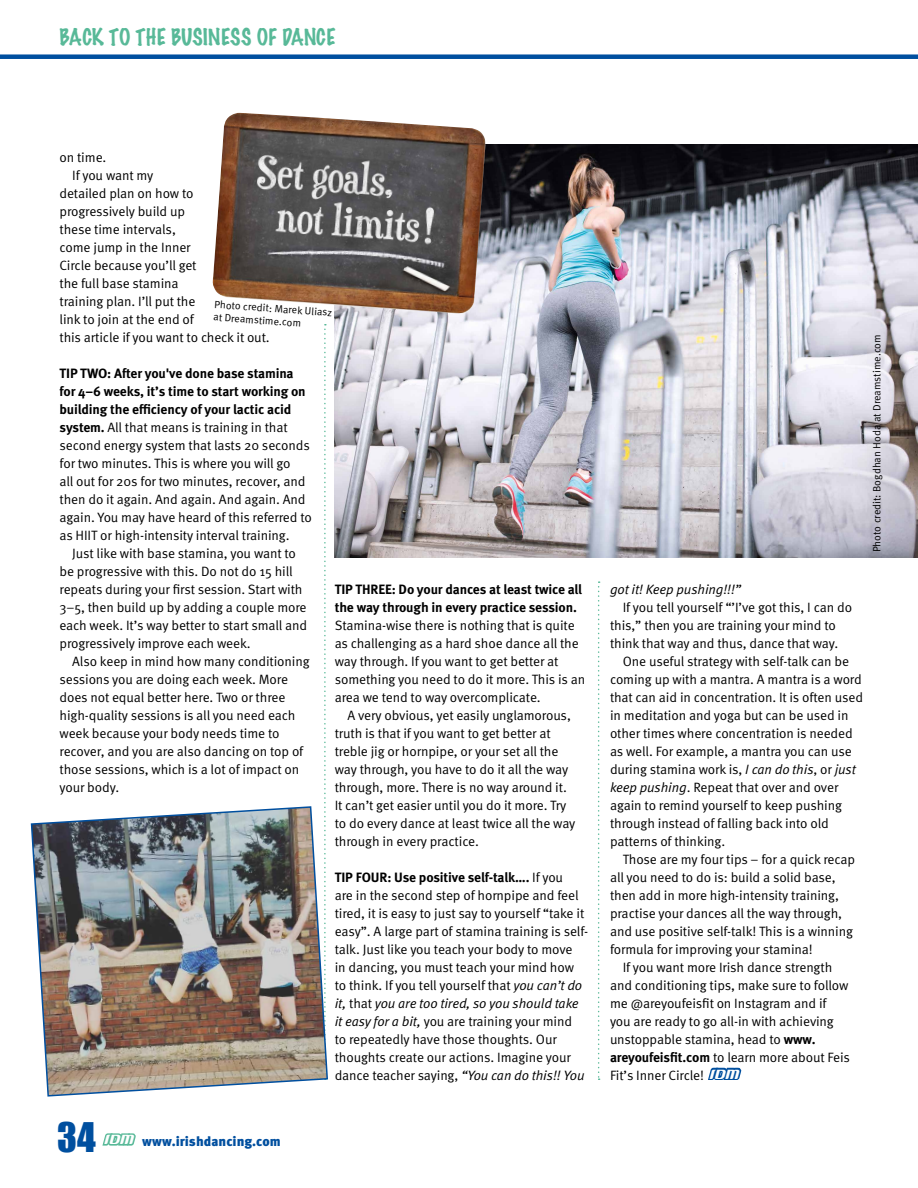
<style>
.page{position:relative;width:918px;height:1188px;background:#fff}
.page>*{position:absolute;margin:0;border:0;box-sizing:border-box;transform-origin:0 0}
.t1{font:37.5px "Impact";color:#004f9f}
.t2{font:100 21px "Marker Felt";color:#58b998}
.t3{font:13.5px/18px "Meta Pro";letter-spacing:-.01em;color:#000}
.t4{font:700 13.5px/18px "Meta Pro";letter-spacing:-.01em;color:#000}
.t5{font:900 13.5px "Meta Pro";letter-spacing:.005em;color:#004f9f}
.t6{font:italic 13.5px "Meta Pro";letter-spacing:-.01em;color:#000}
.t7{font:10.5px/12.6px "Meta Pro";color:#000}
.s1{font-weight:700}
.s2{font-style:italic}
.s3{font-family:"ACRYLIC2081 ALP31";font-weight:400;color:#58b998}
.s4{font-family:"ACRYLIC2081 ALP31";color:#004f9f}
</style>
<div class="page">
<svg style="left:324px;top:324px;width:2px;height:480px"></svg>
<img style="left:335px;top:144px;width:583px;height:414px">
<img style="left:30px;top:806px;width:298px;height:291px">
<img style="left:212px;top:113px;width:273px;height:201px">
<div style="left:0;top:54px;width:918px;height:5px;background:#004f9f"></div>
<svg style="left:598px;top:581px;width:2px;height:499px"></svg>
<h2 class="t2" style="left:60px;top:20px;width:277px">BACK TO THE BUSINESS OF DANCE</h2>
<p class="t3" style="left:60px;top:149px;width:48px">on time.</p>
<p class="t3" style="left:72px;top:167px;width:83px">If you want my</p>
<p class="t3" style="left:60px;top:185px;width:136px">detailed plan on how to</p>
<p class="t3" style="left:60px;top:203px;width:127px">progressively build up</p>
<p class="t3" style="left:60px;top:221px;width:118px">these time intervals,</p>
<p class="t3" style="left:60px;top:239px;width:133px">come jump in the Inner</p>
<p class="t3" style="left:60px;top:257px;width:139px">Circle because you’ll get</p>
<p class="t3" style="left:60px;top:275px;width:121px">the full base stamina</p>
<p class="t3" style="left:60px;top:293px;width:138px">training plan. I’ll put the</p>
<p class="t3" style="left:60px;top:311px;width:136px">link to join at the end of</p>
<p class="t3" style="left:60px;top:329px;width:212px">this article if you want to check it out.</p>
<p class="t3" style="left:60px;top:365px;width:254px"><span class="s1">TIP TWO: After you've done base stamina for 4–6 weeks, it’s time to start working on building the efficiency of your lactic acid system.</span> All that means is training in that second energy system that lasts 20 seconds for two minutes. This is where you will go<br>all out for 20s for two minutes, recover, and then do it again. And again. And again. And again. You may have heard of this referred to as HIIT or high-intensity interval training.</p>
<p class="t3" style="left:60px;top:545px;width:249px;text-indent:13px">Just like with base stamina, you want to be progressive with this. Do not do 15 hill repeats during your first session. Start with 3–5, then build up by adding a couple more each week. It’s way better to start small and progressively improve each week.</p>
<p class="t3" style="left:60px;top:653px;width:252px;text-indent:13px">Also keep in mind how many conditioning sessions you are doing each week. More does not equal better here. Two or three high-quality sessions is all you need each week because your body needs time to recover, and you are also dancing on top of those sessions, which is a lot of impact on your body.</p>
<p class="t7" style="left:215px;top:298px;width:120px;rotate:4deg">Photo credit: Marek Uliasz at Dreamstime.com</p>
<p class="t4" style="left:335px;top:581px;width:249px">TIP THREE: Do your dances at least twice all the way through in every practice session.</p>
<p class="t3" style="left:335px;top:617px;width:252px">Stamina-wise there is nothing that is quite as challenging as a hard shoe dance all the way through. If you want to get better at something you need to do it more. This is an area we tend to way overcomplicate.</p>
<p class="t3" style="left:335px;top:707px;width:242px;text-indent:13px">A very obvious, yet easily unglamorous, truth is that if you want to get better at treble jig or hornpipe, or your set all the way through, you have to do it all the way through, more. There is no way around it.<br>It can’t get easier until you do it more. Try to do every dance at least twice all the way through in every practice.</p>
<p class="t3" style="left:335px;top:869px;width:255px"><span class="s1">TIP FOUR: Use positive self-talk….</span> If you<br>are in the second step of hornpipe and feel tired, it is easy to just say to yourself “take it easy”. A large part of stamina training is self&shy;talk. Just like you teach your body to move<br>in dancing, you must teach your mind how to think. If you tell yourself that <span class="s2">you can’t do it,</span> that <span class="s2">you are too tired, so you should take it easy for a bit,</span> you are training your mind<br>to repeatedly have those thoughts. Our thoughts create our actions. Imagine your dance teacher saying, <span class="s2">“You can do this!! You</span></p>
<h1 class="t1" style="left:57px;top:1108px;width:40px">34</h1>
<p class="t5" style="left:104px;top:1132px;width:178px"><span class="s3">IDM</span> www.irishdancing.com</p>
<p class="t7" style="left:871px;top:552px;width:219px;rotate:-90deg">Photo credit: Bogdhan Hoda at Dreamstime.com</p>
<p class="t6" style="left:610px;top:581px;width:133px">got it! Keep pushing!!!”</p>
<p class="t3" style="left:610px;top:599px;width:244px;text-indent:13px">If you tell yourself “’I’ve got this, I can do this,” then you are training your mind to think that way and thus, dance that way.</p>
<p class="t3" style="left:610px;top:653px;width:255px;text-indent:13px">One useful strategy with self-talk can be coming up with a mantra. A mantra is a word that can aid in concentration. It is often used in meditation and yoga but can be used in other times where concentration is needed as well. For example, a mantra you can use during stamina work is, <span class="s2">I can do this</span>, or <span class="s2">just keep pushing</span>. Repeat that over and over again to remind yourself to keep pushing through instead of falling back into old patterns of thinking.</p>
<p class="t3" style="left:623px;top:851px;width:234px">Those are my four tips – for a quick recap</p>
<p class="t3" style="left:610px;top:869px;width:227px">all you need to do is: build a solid base,</p>
<p class="t3" style="left:610px;top:887px;width:230px">then add in more high-intensity training,</p>
<p class="t3" style="left:610px;top:905px;width:234px">practise your dances all the way through,</p>
<p class="t3" style="left:610px;top:923px;width:245px">and use positive self-talk! This is a winning</p>
<p class="t3" style="left:610px;top:941px;width:204px">formula for improving your stamina!</p>
<p class="t3" style="left:623px;top:959px;width:211px">If you want more Irish dance strength</p>
<p class="t3" style="left:610px;top:977px;width:240px">and conditioning tips, make sure to follow</p>
<p class="t3" style="left:610px;top:995px;width:218px">me @areyoufeisfit on Instagram and if</p>
<p class="t3" style="left:610px;top:1013px;width:225px">you are ready to go all-in with achieving</p>
<p class="t3" style="left:610px;top:1031px;width:207px">unstoppable stamina, head to <span class="s1">www.</span></p>
<p class="t3" style="left:610px;top:1049px;width:242px"><span class="s1">areyoufeisfit.com</span> to learn more about Feis</p>
<p class="t3" style="left:610px;top:1067px;width:131px">Fit’s Inner Circle! <span class="s4">IDM</span></p>
</div>
